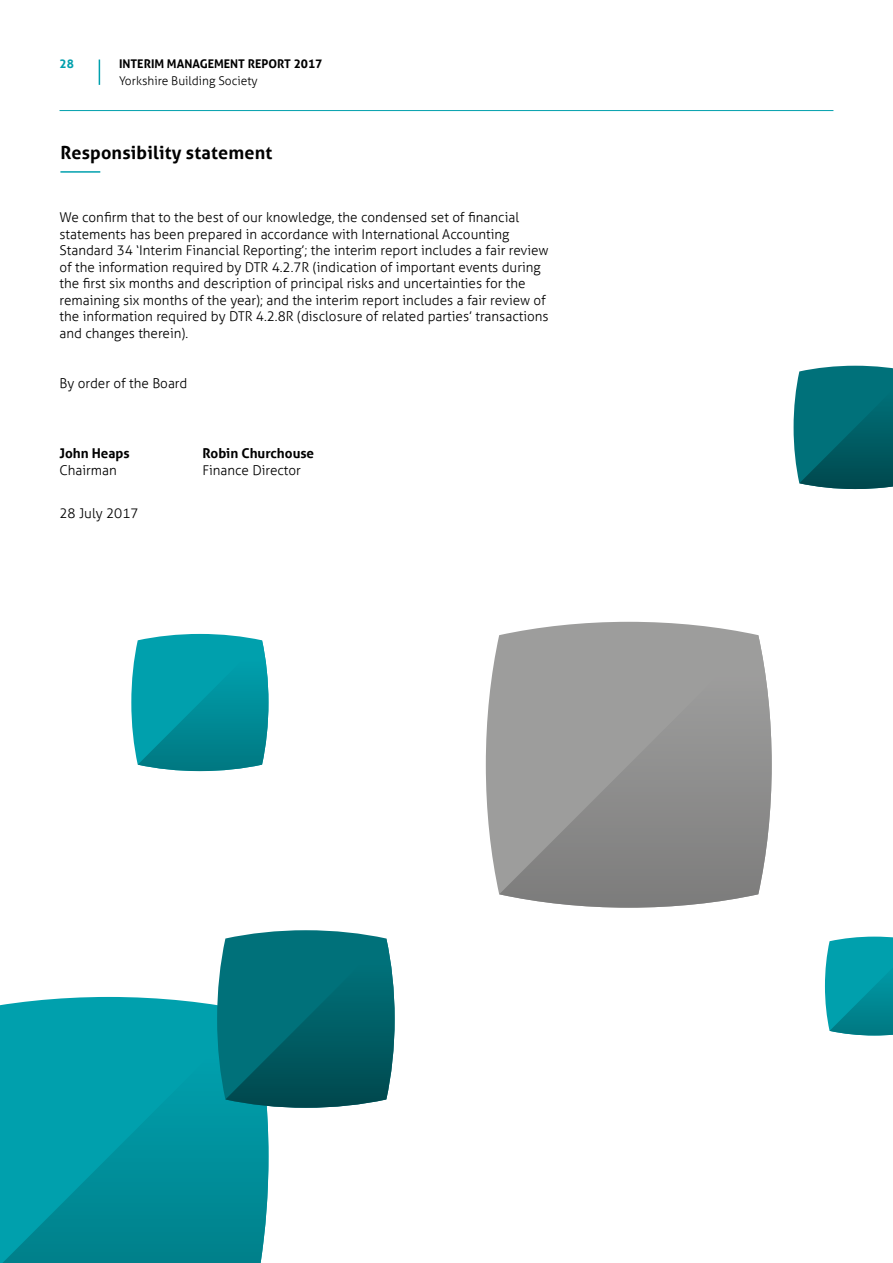
<style>
.page{position:relative;width:893px;height:1263px;background:#fff}
.page>*{position:absolute;margin:0;border:0;box-sizing:border-box;transform-origin:0 0}
.t1{font:700 18px "YBSG Aller";letter-spacing:.01em;color:#000}
.t2{font:300 13.5px/16.5px "YBSG Aller";color:#000}
.t3{font:700 13.5px "YBSG Aller";color:#000}
.t4{font:700 12px "YBSG Aller";color:#000}
.t5{font:300 12px "YBSG Aller";color:#000}
.t6{font:700 12px "YBSG Aller";color:#00a0ad}
</style>
<div class="page">
<hr style="left:60px;top:171px;width:40px;height:2px;background:#00a0ad">
<svg style="left:0;top:997px;width:217px;height:266px;background:#27aeb9"></svg>
<svg style="left:2px;top:1012px;width:266px;height:251px;background:#0095a2"></svg>
<svg style="left:217px;top:930px;width:178px;height:178px;background:#0d6d75"></svg>
<svg style="left:794px;top:366px;width:99px;height:123px;background:#0b6d74"></svg>
<svg style="left:486px;top:622px;width:271px;height:271px;fill:#9d9d9c"></svg>
<svg style="left:499px;top:635px;width:273px;height:273px;background:#969695"></svg>
<svg style="left:131px;top:634px;width:137px;height:137px;background:#0f9aa6"></svg>
<svg style="left:825px;top:936px;width:68px;height:99px;background:#0c9ba6"></svg>
<svg style="left:99px;top:60px;width:1px;height:25px"></svg>
<hr style="left:60px;top:110px;width:773px;height:1px;background:#00a0ad">
<p class="t6" style="left:60px;top:57px;width:16px">28</p>
<p class="t4" style="left:119px;top:57px;width:205px">INTERIM MANAGEMENT REPORT 2017</p>
<p class="t5" style="left:119px;top:73px;width:140px">Yorkshire Building Society</p>
<h1 class="t1" style="left:60px;top:141px;width:213px">Responsibility statement</h1>
<p class="t2" style="left:60px;top:209px;width:491px">We confirm that to the best of our knowledge, the condensed set of financial statements has been prepared in accordance with International Accounting Standard 34 ‘Interim Financial Reporting’; the interim report includes a fair review of the information required by DTR 4.2.7R (indication of important events during the first six months and description of principal risks and uncertainties for the remaining six months of the year); and the interim report includes a fair review of the information required by DTR 4.2.8R (disclosure of related parties’ transactions and changes therein).</p>
<p class="t2" style="left:60px;top:375px;width:129px">By order of the Board</p>
<p class="t3" style="left:60px;top:445px;width:72px">John Heaps</p>
<p class="t2" style="left:60px;top:462px;width:59px">Chairman</p>
<p class="t2" style="left:60px;top:505px;width:81px">28 July 2017</p>
<p class="t3" style="left:202px;top:445px;width:113px">Robin Churchouse</p>
<p class="t2" style="left:202px;top:462px;width:100px">Finance Director</p>
</div>
